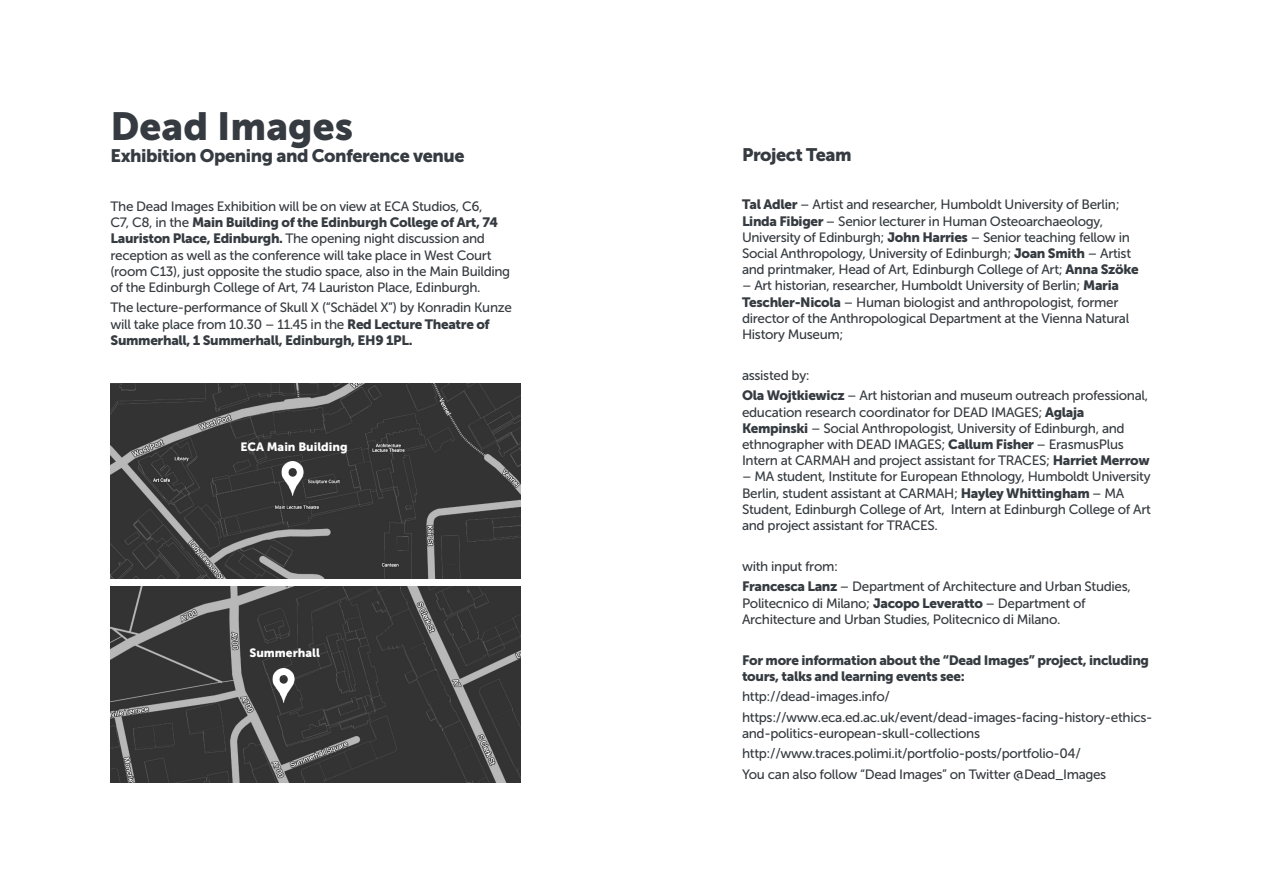
<style>
.page{position:relative;width:1263px;height:893px;background:#fff}
.page>*{position:absolute;margin:0;border:0;box-sizing:border-box;transform-origin:0 0}
.t1{font:39px "Museo Sans 900";color:#353b40}
.t2{font:18px "Museo Sans 900";letter-spacing:-.025em;color:#353b40}
.t3{font:13.5px/16.2px "Museo Sans 500";letter-spacing:-.025em;color:#353b40}
.t4{font:13.5px/16.2px "Museo Sans 900";letter-spacing:-.025em;color:#353b40}
.t5{font:12px "Museo Sans 900";color:#fff}
.s1{font-family:"Museo Sans 900"}
</style>
<div class="page">
<img style="left:111px;top:383px;width:410px;height:196px">
<img style="left:111px;top:587px;width:410px;height:195px">
<img style="left:275px;top:462px;width:34px;height:34px">
<img style="left:267px;top:669px;width:34px;height:34px">
<p class="t1" style="left:111px;top:104px;width:244px">Dead Images</p>
<p class="t2" style="left:111px;top:146px;width:355px">Exhibition Opening and Conference venue</p>
<p class="t3" style="left:111px;top:198px;width:401px">The Dead Images Exhibition will be on view at ECA Studios, C6,<br>C7, C8, in the <span class="s1">Main Building of the Edinburgh College of Art, 74<br>Lauriston Place, Edinburgh.</span> The opening night discussion and reception as well as the conference will take place in West Court (room C13), just opposite the studio space, also in the Main Building of the Edinburgh College of Art, 74 Lauriston Place, Edinburgh.</p>
<p class="t3" style="left:111px;top:300px;width:403px">The lecture-performance of Skull X (“Schädel X”) by Konradin Kunze will take place from 10.30 – 11.45 in the <span class="s1">Red Lecture Theatre of<br>Summerhall, 1 Summerhall, Edinburgh, EH9 1PL.</span></p>
<p class="t5" style="left:240px;top:440px;width:109px">ECA Main Building</p>
<p class="t5" style="left:249px;top:646px;width:72px">Summerhall</p>
<p class="t2" style="left:742px;top:144px;width:111px">Project Team</p>
<p class="t3" style="left:742px;top:197px;width:398px"><span class="s1">Tal Adler</span> – Artist and researcher, Humboldt University of Berlin; <span class="s1">Linda Fibiger</span> – Senior lecturer in Human Osteoarchaeology, University of Edinburgh; <span class="s1">John Harries</span> – Senior teaching fellow in Social Anthropology, University of Edinburgh; <span class="s1">Joan Smith</span> – Artist and printmaker, Head of Art, Edinburgh College of Art; <span class="s1">Anna Szöke</span></p>
<p class="t3" style="left:742px;top:278px;width:389px">– Art historian, researcher, Humboldt University of Berlin; <span class="s1">Maria Teschler-Nicola</span> – Human biologist and anthropologist, former director of the Anthropological Department at the Vienna Natural History Museum;</p>
<p class="t3" style="left:742px;top:367px;width:69px">assisted by:</p>
<p class="t3" style="left:742px;top:388px;width:409px"><span class="s1">Ola Wojtkiewicz</span> – Art historian and museum outreach professional, education research coordinator for DEAD IMAGES; <span class="s1">Aglaja Kempinski</span> – Social Anthropologist, University of Edinburgh, and ethnographer with DEAD IMAGES; <span class="s1">Callum Fisher</span> – ErasmusPlus Intern at CARMAH and project assistant for TRACES; <span class="s1">Harriet Merrow</span></p>
<p class="t3" style="left:742px;top:469px;width:410px">– MA student, Institute for European Ethnology, Humboldt University Berlin, student assistant at CARMAH; <span class="s1">Hayley Whittingham</span> – MA Student, Edinburgh College of Art, Intern at Edinburgh College of Art and project assistant for TRACES.</p>
<p class="t3" style="left:742px;top:558px;width:97px">with input from:</p>
<p class="t3" style="left:742px;top:579px;width:390px"><span class="s1">Francesca Lanz</span> – Department of Architecture and Urban Studies,<br>Politecnico di Milano; <span class="s1">Jacopo Leveratto</span> – Department of<br>Architecture and Urban Studies, Politecnico di Milano.</p>
<p class="t4" style="left:742px;top:652px;width:408px">For more information about the “Dead Images” project, including tours, talks and learning events see:</p>
<p class="t3" style="left:742px;top:689px;width:149px">http://dead-images.info/</p>
<p class="t3" style="left:742px;top:709px;width:412px">https://www.eca.ed.ac.uk/event/dead-images-facing-history-ethics&shy;and-politics-european-skull-collections</p>
<p class="t3" style="left:742px;top:746px;width:340px">http://www.traces.polimi.it/portfolio-posts/portfolio-04/</p>
<p class="t3" style="left:742px;top:766px;width:366px">You can also follow “Dead Images” on Twitter @Dead_Images</p>
</div>
